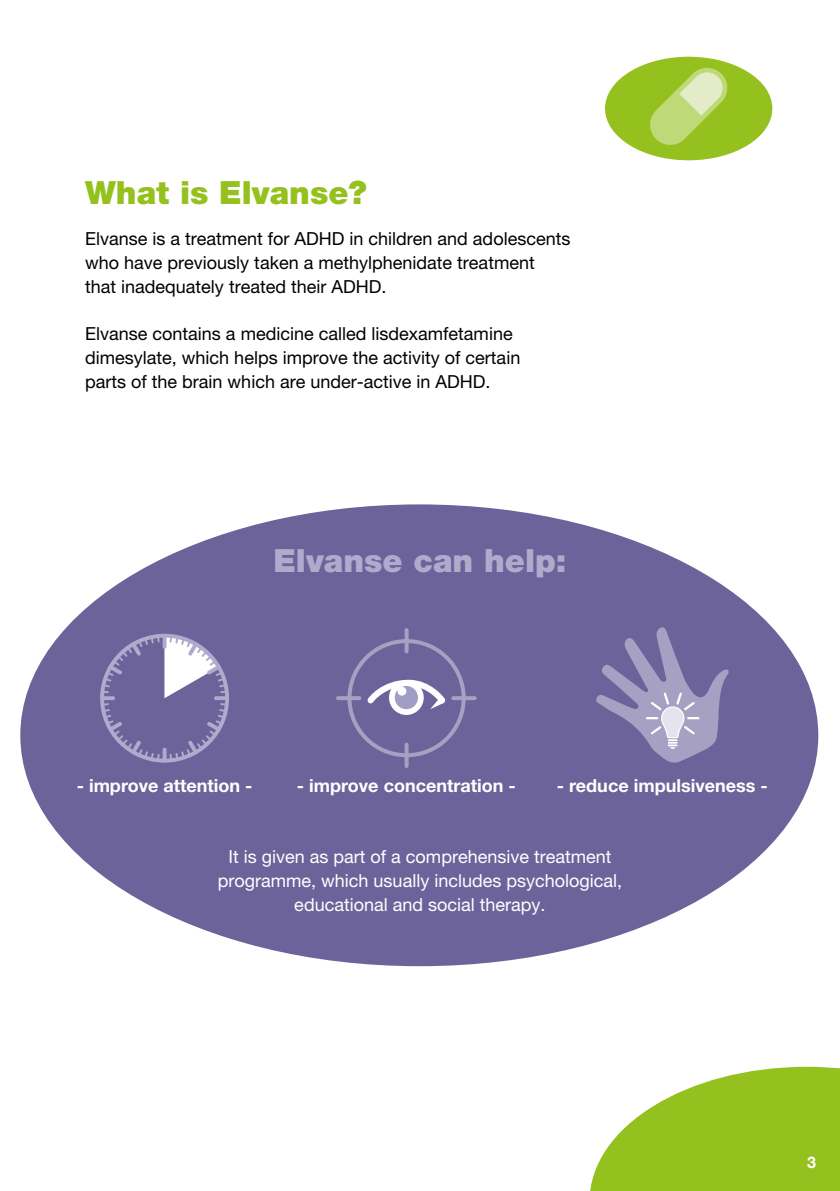
<style>
.page{position:relative;width:840px;height:1191px;background:#fff}
.page>*{position:absolute;margin:0;border:0;box-sizing:border-box;transform-origin:0 0}
.t1{font:900 32px "Helvetica Neue LT Std";color:#b0abcd}
.t2{font:900 32px "Helvetica Neue LT Std";color:#95c11f}
.t3{font:18px/24px "Helvetica Neue LT Pro";color:#000}
.t4{font:18px/24px "Helvetica Neue LT Pro";color:#fff;text-align:center}
.t5{font:700 18px "Helvetica Neue LT Std";color:#fff}
.t6{font:700 16px "Helvetica Neue LT Std";color:#fff}
</style>
<div class="page">
<svg style="left:590px;top:1066px;width:249px;height:125px"></svg>
<div style="left:20px;top:504px;width:797px;height:462px;background:#6c639a;border-radius:50%"></div>
<div style="left:604px;top:57px;width:167px;height:103px;background:#95c11f;border-radius:50%"></div>
<div style="left:347px;top:639px;width:118px;height:118px;border:4px solid #fff;border-radius:50%"></div>
<svg style="left:404px;top:630px;width:4px;height:21px"></svg>
<svg style="left:404px;top:744px;width:4px;height:22px"></svg>
<hr style="left:338px;top:696px;width:21px;height:4px;background:#a6a0c2">
<hr style="left:453px;top:696px;width:21px;height:4px;background:#a6a0c2">
<div style="left:389px;top:680px;width:34px;height:35px;background:#fff;border-radius:50%"></div>
<svg style="left:367px;top:679px;width:79px;height:30px"></svg>
<div style="left:397px;top:687px;width:9px;height:8px;background:#fff;border-radius:50%"></div>
<svg style="left:596px;top:627px;width:132px;height:136px"></svg>
<svg style="left:100px;top:634px;width:129px;height:128px"></svg>
<svg style="left:650px;top:67px;width:78px;height:78px"></svg>
<h1 class="t2" style="left:85px;top:174px;width:283px">What is Elvanse?</h1>
<p class="t3" style="left:85px;top:227px;width:486px">Elvanse is a treatment for ADHD in children and adolescents who have previously taken a methylphenidate treatment<br>that inadequately treated their ADHD.</p>
<p class="t3" style="left:85px;top:321px;width:436px">Elvanse contains a medicine called lisdexamfetamine dimesylate, which helps improve the activity of certain parts of the brain which are under-active in ADHD.</p>
<h1 class="t1" style="left:273px;top:542px;width:294px">Elvanse can help:</h1>
<p class="t5" style="left:77px;top:774px;width:177px">- improve attention -</p>
<p class="t5" style="left:297px;top:774px;width:220px">- improve concentration -</p>
<p class="t5" style="left:556px;top:774px;width:212px">- reduce impulsiveness -</p>
<p class="t4" style="left:217px;top:844px;width:406px">It is given as part of a comprehensive treatment programme, which usually includes psychological, educational and social therapy.</p>
<p class="t6" style="left:806px;top:1152px;width:10px">3</p>
</div>
